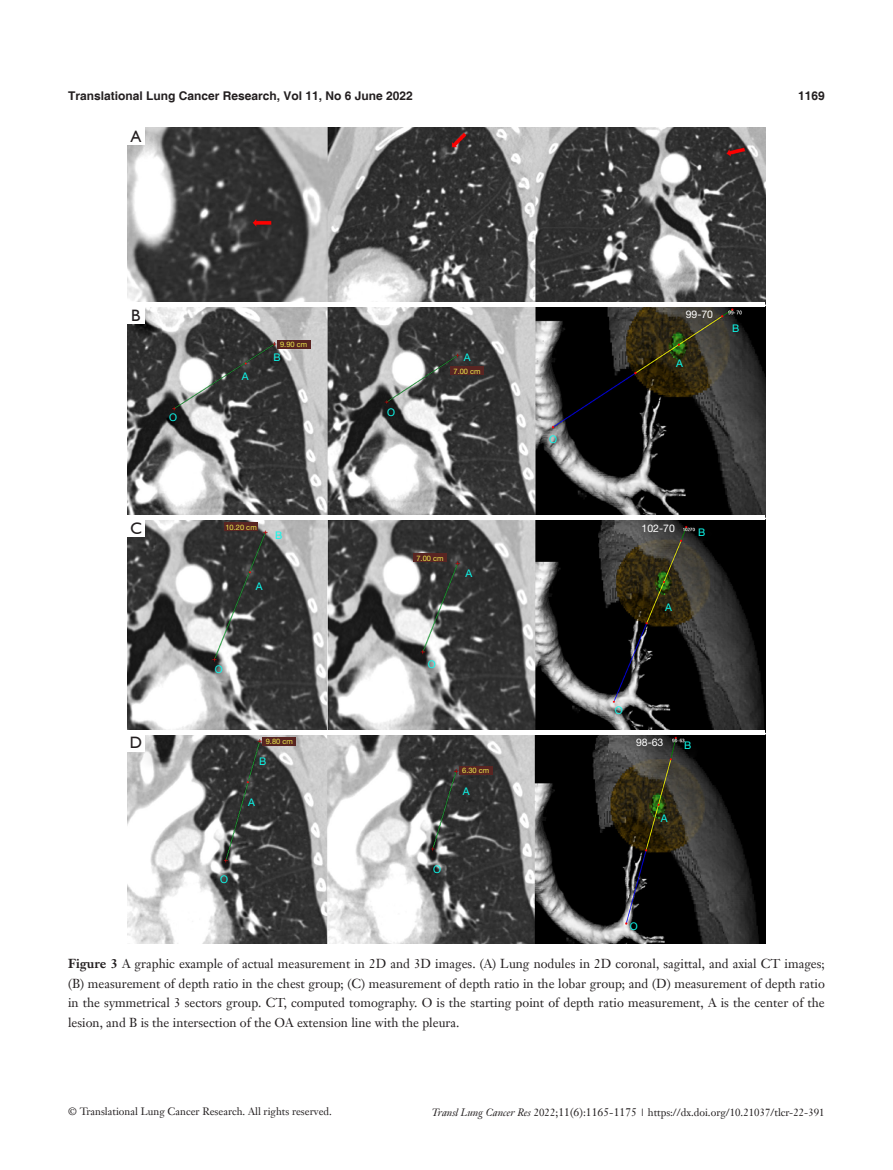
<style>
.page{position:relative;width:893px;height:1170px;background:#fff}
.page>*{position:absolute;margin:0;border:0;box-sizing:border-box;transform-origin:0 0}
.t1{font:16.5px "Humanist 521 BT";color:#231f20}
.t2{font:12.75px/19.5px "Janson Text LT";color:#231f20;text-align:justify}
.t3{font:700 12px "Helvetica";color:#231f20}
.t4{font:10.5px "Janson Text LT";color:#231f20}
.t5{font:10.5px "Helvetica Neue LT Pro";color:#0dfaec}
.t6{font:10.5px "Helvetica Neue LT Pro";color:#fff}
.t7{font:7.5px "Helvetica Neue LT Pro";color:#eae84b}
.s1{font-weight:700}
.s2{font-style:italic}
.s3{font-size:11.25px}
</style>
<div class="page">
<img style="left:128px;top:128px;width:637px;height:815px">
<div style="left:128px;top:128px;width:17px;height:17px;background:#fff"></div>
<div style="left:128px;top:307px;width:17px;height:17px;background:#fff"></div>
<div style="left:128px;top:520px;width:17px;height:17px;background:#fff"></div>
<div style="left:128px;top:734px;width:17px;height:17px;background:#fff"></div>
<hr style="left:128px;top:303px;width:637px;height:4px;background:#fff">
<div style="left:128px;top:515px;width:637px;height:5px;background:#fff"></div>
<hr style="left:128px;top:730px;width:637px;height:4px;background:#fff">
<div style="left:277px;top:340px;width:33px;height:8px;background:#592522"></div>
<div style="left:225px;top:522px;width:33px;height:9px;background:#592522"></div>
<div style="left:451px;top:366px;width:33px;height:9px;background:#592522"></div>
<div style="left:413px;top:553px;width:33px;height:9px;background:#592522"></div>
<div style="left:263px;top:736px;width:33px;height:9px;background:#592522"></div>
<div style="left:459px;top:766px;width:33px;height:8px;background:#592522"></div>
<p class="t3" style="left:68px;top:88px;width:346px">Translational Lung Cancer Research, Vol 11, No 6 June 2022</p>
<p class="t3" style="left:798px;top:88px;width:28px">1169</p>
<p class="t1" style="left:131px;top:126px;width:12px">A</p>
<p class="t1" style="left:131px;top:305px;width:11px">B</p>
<p class="t6" style="left:686px;top:307px;width:29px">99-70</p>
<p class="t5" style="left:732px;top:321px;width:9px">B</p>
<p class="t7" style="left:280px;top:339px;width:29px">9.90 cm</p>
<p class="t5" style="left:242px;top:370px;width:8px">A</p>
<p class="t5" style="left:274px;top:351px;width:9px">B</p>
<p class="t5" style="left:464px;top:350px;width:8px">A</p>
<p class="t7" style="left:453px;top:366px;width:29px">7.00 cm</p>
<p class="t5" style="left:676px;top:357px;width:8px">A</p>
<p class="t5" style="left:169px;top:411px;width:9px">O</p>
<p class="t5" style="left:387px;top:405px;width:9px">O</p>
<p class="t5" style="left:549px;top:432px;width:9px">O</p>
<p class="t1" style="left:130px;top:518px;width:13px">C</p>
<p class="t7" style="left:225px;top:522px;width:33px">10.20 cm</p>
<p class="t5" style="left:275px;top:529px;width:9px">B</p>
<p class="t6" style="left:642px;top:522px;width:35px">102-70</p>
<p class="t5" style="left:698px;top:526px;width:9px">B</p>
<p class="t7" style="left:416px;top:553px;width:29px">7.00 cm</p>
<p class="t5" style="left:465px;top:567px;width:8px">A</p>
<p class="t5" style="left:256px;top:580px;width:8px">A</p>
<p class="t5" style="left:665px;top:600px;width:8px">A</p>
<p class="t5" style="left:215px;top:662px;width:9px">O</p>
<p class="t5" style="left:428px;top:657px;width:9px">O</p>
<p class="t5" style="left:615px;top:703px;width:9px">O</p>
<p class="t1" style="left:130px;top:732px;width:14px">D</p>
<p class="t7" style="left:266px;top:736px;width:29px">9.80 cm</p>
<p class="t6" style="left:636px;top:735px;width:29px">98-63</p>
<p class="t5" style="left:684px;top:739px;width:9px">B</p>
<p class="t5" style="left:259px;top:755px;width:9px">B</p>
<p class="t7" style="left:462px;top:766px;width:29px">6.30 cm</p>
<p class="t5" style="left:463px;top:784px;width:8px">A</p>
<p class="t5" style="left:248px;top:795px;width:8px">A</p>
<p class="t5" style="left:661px;top:812px;width:8px">A</p>
<p class="t5" style="left:433px;top:862px;width:9px">O</p>
<p class="t5" style="left:220px;top:873px;width:9px">O</p>
<p class="t5" style="left:630px;top:919px;width:9px">O</p>
<p class="t2" style="left:68px;top:953px;width:758px"><span class="s1">Figure 3</span> A graphic example of actual measurement in 2D and 3D images. (A) Lung nodules in 2D coronal, sagittal, and axial CT images; (B) measurement of depth ratio in the chest group; (C) measurement of depth ratio in the lobar group; and (D) measurement of depth ratio in the symmetrical 3 sectors group. CT, computed tomography. O is the starting point of depth ratio measurement, A is the center of the lesion, and B is the intersection of the OA extension line with the pleura.</p>
<p class="t4" style="left:68px;top:1104px;width:265px">© Translational Lung Cancer Research. All rights reserved.</p>
<p class="t4" style="left:432px;top:1105px;width:394px"><span class="s2">Transl Lung Cancer Res</span> 2022<span class="s3">;11(6):1165-1175</span> | https://dx.doi.org/10.21037/tlcr-22-391</p>
</div>
